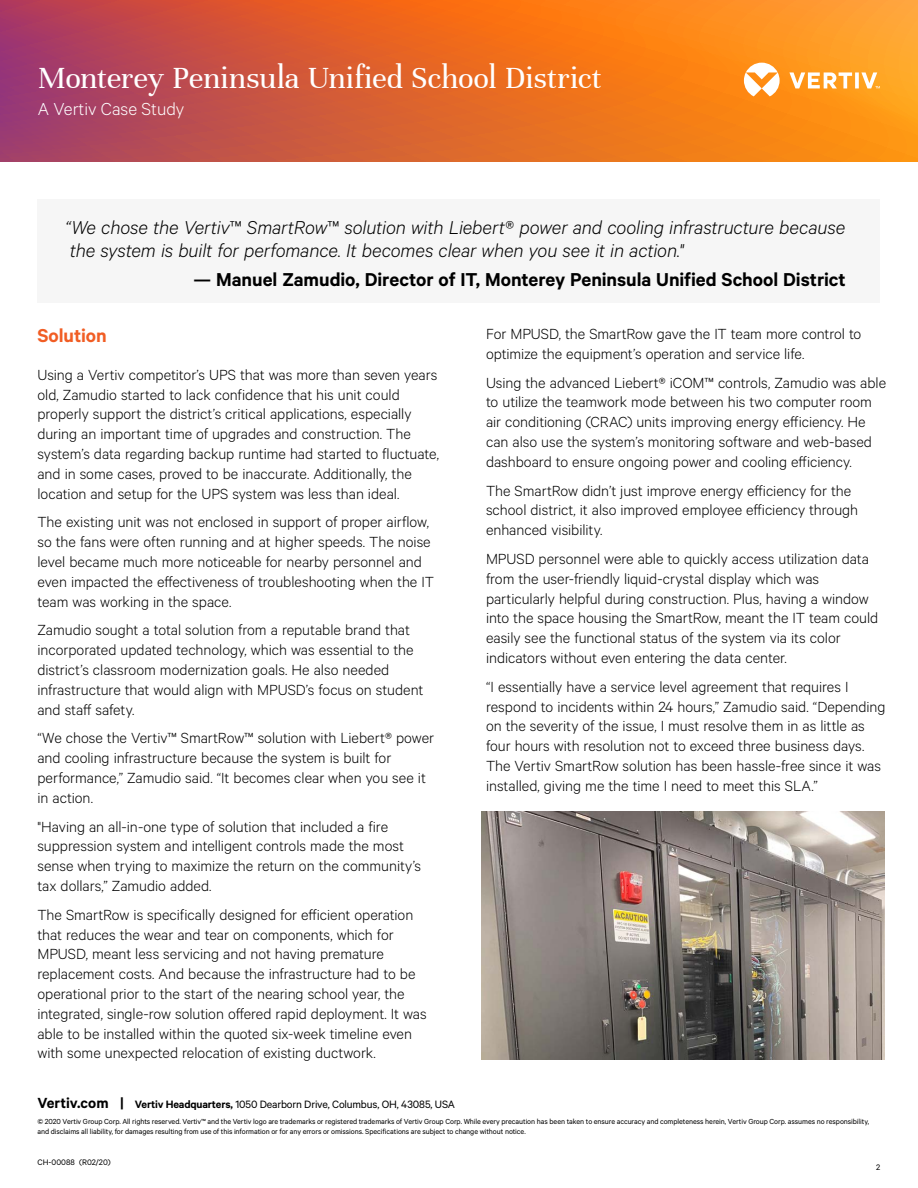
<style>
.page{position:relative;width:918px;height:1188px;background:#fff}
.page>*{position:absolute;margin:0;border:0;box-sizing:border-box;transform-origin:0 0}
.t1{font:33px "Unna";letter-spacing:-.005em;color:#fff}
.t2{font:italic 300 21px/22.5px "Calibre";letter-spacing:-.01em;color:#000}
.t3{font:600 21px "Calibre";color:#000}
.t4{font:600 21px "Calibre";letter-spacing:-.005em;color:#f15d24}
.t5{font:300 19.5px "Calibre";color:#fff}
.t6{font:300 16.5px/19.8px "Calibre";color:#000}
.t7{font:12px "Calibre";letter-spacing:-.015em;color:#000}
.t8{font:9px "Calibre";color:#000}
.t9{font:8.25px/9.8px "Calibre";letter-spacing:-.01em;color:#000}
.s1{font-style:normal}
.s2{font-weight:600;font-size:16.5px}
.s3{font-weight:600}
</style>
<div class="page">
<svg style="left:0;top:0;width:918px;height:162px;background:#dd6930"></svg>
<svg style="left:744px;top:63px;width:136px;height:33px"></svg>
<div style="left:37px;top:199px;width:843px;height:104px;background:#f6f6f6"></div>
<img style="left:481px;top:811px;width:404px;height:249px">
<h1 class="t1" style="left:38px;top:59px;width:565px">Monterey Peninsula Unified School District</h1>
<p class="t5" style="left:38px;top:98px;width:148px">A Vertiv Case Study</p>
<p class="t2" style="left:65px;top:216px;width:782px">“We chose the Vertiv<span class="s1">™</span> SmartRow<span class="s1">™</span> solution with Liebert<span class="s1">®</span> power and cooling infrastructure because the system is built for perfomance. It becomes clear when you see it in action."</p>
<p class="t3" style="left:194px;top:267px;width:654px">— Manuel Zamudio, Director of IT, Monterey Peninsula Unified School District</p>
<p class="t4" style="left:37px;top:323px;width:71px">Solution</p>
<p class="t6" style="left:37px;top:364px;width:403px">Using a Vertiv competitor’s UPS that was more than seven years old, Zamudio started to lack confidence that his unit could properly support the district’s critical applications, especially during an important time of upgrades and construction. The system’s data regarding backup runtime had started to fluctuate, and in some cases, proved to be inaccurate. Additionally, the location and setup for the UPS system was less than ideal.</p>
<p class="t6" style="left:37px;top:512px;width:398px">The existing unit was not enclosed in support of proper airflow, so the fans were often running and at higher speeds. The noise level became much more noticeable for nearby personnel and even impacted the effectiveness of troubleshooting when the IT team was working in the space.</p>
<p class="t6" style="left:37px;top:620px;width:387px">Zamudio sought a total solution from a reputable brand that incorporated updated technology, which was essential to the district’s classroom modernization goals. He also needed infrastructure that would align with MPUSD’s focus on student and staff safety.</p>
<p class="t6" style="left:37px;top:728px;width:398px">“We chose the Vertiv™ SmartRow™ solution with Liebert® power and cooling infrastructure because the system is built for performance,” Zamudio said. “It becomes clear when you see it in action.</p>
<p class="t6" style="left:37px;top:816px;width:385px">"Having an all-in-one type of solution that included a fire suppression system and intelligent controls made the most sense when trying to maximize the return on the community’s tax dollars,” Zamudio added.</p>
<p class="t6" style="left:37px;top:904px;width:391px">The SmartRow is specifically designed for efficient operation that reduces the wear and tear on components, which for MPUSD, meant less servicing and not having premature replacement costs. And because the infrastructure had to be operational prior to the start of the nearing school year, the integrated, single-row solution offered rapid deployment. It was able to be installed within the quoted six-week timeline even with some unexpected relocation of existing ductwork.</p>
<p class="t6" style="left:486px;top:323px;width:377px">For MPUSD, the SmartRow gave the IT team more control to optimize the equipment’s operation and service life.</p>
<p class="t6" style="left:486px;top:372px;width:402px">Using the advanced Liebert® iCOM™ controls, Zamudio was able to utilize the teamwork mode between his two computer room air conditioning (CRAC) units improving energy efficiency. He can also use the system’s monitoring software and web-based dashboard to ensure ongoing power and cooling efficiency.</p>
<p class="t6" style="left:486px;top:480px;width:374px">The SmartRow didn’t just improve energy efficiency for the school district, it also improved employee efficiency through enhanced visibility.</p>
<p class="t6" style="left:486px;top:548px;width:394px">MPUSD personnel were able to quickly access utilization data from the user-friendly liquid-crystal display which was particularly helpful during construction. Plus, having a window into the space housing the SmartRow, meant the IT team could easily see the functional status of the system via its color indicators without even entering the data center.</p>
<p class="t6" style="left:486px;top:676px;width:401px">“I essentially have a service level agreement that requires I respond to incidents within 24 hours,” Zamudio said. “Depending on the severity of the issue, I must resolve them in as little as four hours with resolution not to exceed three business days.<br>The Vertiv SmartRow solution has been hassle-free since it was installed, giving me the time I need to meet this SLA.”</p>
<p class="t7" style="left:37px;top:1097px;width:419px"><span class="s2">Vertiv.com |</span> <span class="s3">Vertiv Headquarters,</span> 1050 Dearborn Drive, Columbus, OH, 43085, USA</p>
<p class="t9" style="left:37px;top:1116px;width:833px">© 2020 Vertiv Group Corp. All rights reserved. Vertiv™ and the Vertiv logo are trademarks or registered trademarks of Vertiv Group Corp. While every precaution has been taken to ensure accuracy and completeness herein, Vertiv Group Corp. assumes no responsibility, and disclaims all liability, for damages resulting from use of this information or for any errors or omissions. Specifications are subject to change without notice.</p>
<p class="t8" style="left:37px;top:1157px;width:75px">CH-00088 (R02/20)</p>
<p class="t8" style="left:876px;top:1162px;width:6px">2</p>
</div>
